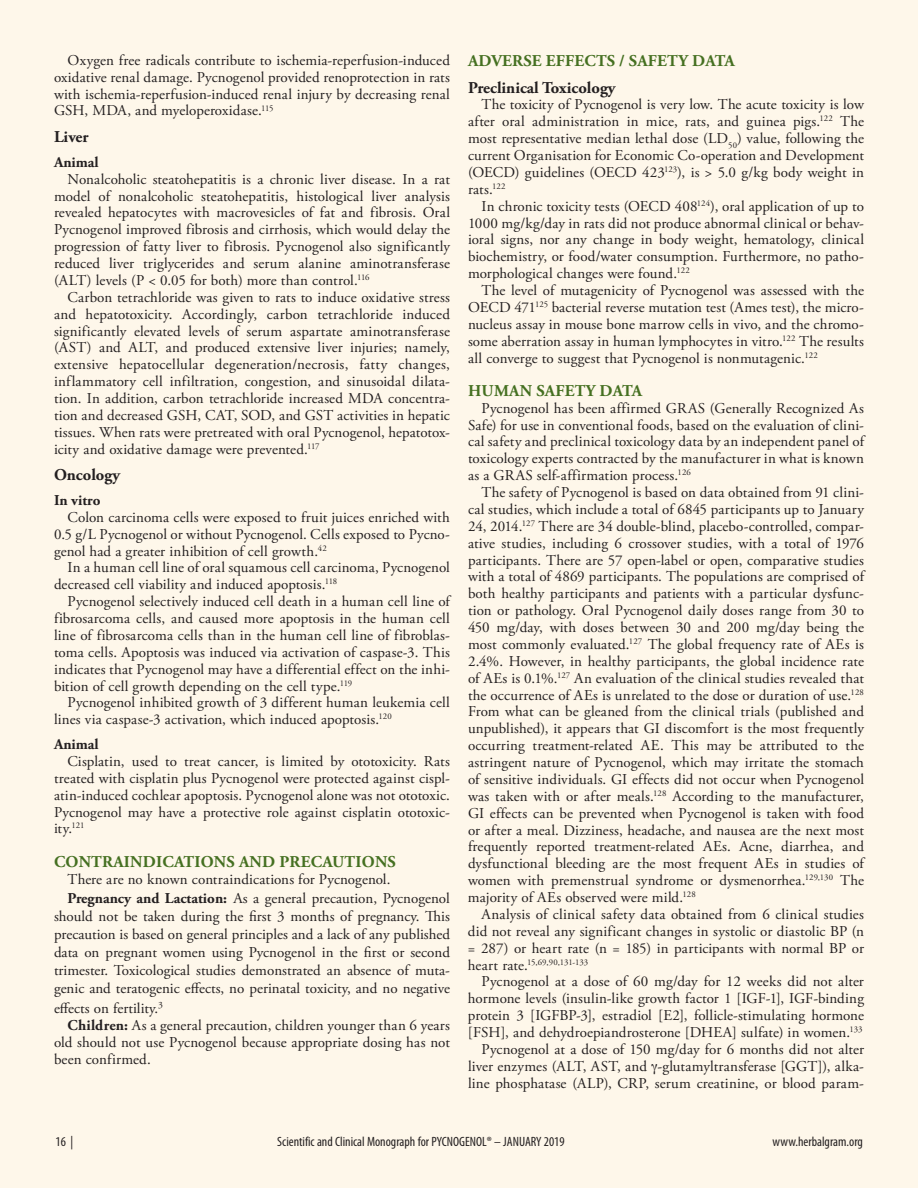
<style>
.page{position:relative;width:918px;height:1188px;background:#fef7ea}
.page>*{position:absolute;margin:0;border:0;box-sizing:border-box;transform-origin:0 0}
.Monograph_Heading{font:700 16.5px "Adobe Garamond Pro";letter-spacing:.015em;color:#457021}
.Monograph_Sub_Headin{font:700 16.5px "Adobe Garamond Pro";color:#231f20}
.HG_body{font:15px/16.8px "Adobe Garamond Pro";letter-spacing:.005em;color:#231f20;text-align:justify}
.Monograph_Sub_Sub_He{font:700 15px "Adobe Garamond Pro";color:#231f20}
.t1{font:condensed 13.5px "Myriad Pro";color:#231f20}
.HG_body-2{font:8.7px "Adobe Garamond Pro";letter-spacing:-.005em;color:#231f20}
.s1{font-weight:700}
.s2{font-size:15px}
</style>
<div class="page">
<p class="HG_body" style="left:54px;top:52px;width:398px;text-indent:14px">Oxygen free radicals contribute to ischemia-reperfusion-induced oxidative renal damage. Pycnogenol provided renoprotection in rats with ischemia-reperfusion-induced renal injury by decreasing renal GSH, MDA, and myeloperoxidase.<sup>115</sup></p>
<p class="Monograph_Sub_Headin" style="left:54px;top:127px;width:36px">Liver</p>
<p class="Monograph_Sub_Sub_He" style="left:54px;top:153px;width:46px">Animal</p>
<p class="HG_body" style="left:54px;top:171px;width:398px;text-indent:14px">Nonalcoholic steatohepatitis is a chronic liver disease. In a rat model of nonalcoholic steatohepatitis, histological liver analysis revealed hepatocytes with macrovesicles of fat and fibrosis. Oral Pycnogenol improved fibrosis and cirrhosis, which would delay the progression of fatty liver to fibrosis. Pycnogenol also significantly reduced liver triglycerides and serum alanine aminotransferase (ALT) levels (P &lt; 0.05 for both) more than control.<sup>116</sup></p>
<p class="HG_body" style="left:54px;top:289px;width:398px;text-indent:14px">Carbon tetrachloride was given to rats to induce oxidative stress and hepatotoxicity. Accordingly, carbon tetrachloride induced significantly elevated levels of serum aspartate aminotransferase (AST) and ALT, and produced extensive liver injuries; namely, extensive hepatocellular degeneration/necrosis, fatty changes, inflammatory cell infiltration, congestion, and sinusoidal dilata&shy;tion. In addition, carbon tetrachloride increased MDA concentra&shy;tion and decreased GSH, CAT, SOD, and GST activities in hepatic tissues. When rats were pretreated with oral Pycnogenol, hepatotox&shy;icity and oxidative damage were prevented.<sup>117</sup></p>
<p class="Monograph_Sub_Headin" style="left:54px;top:465px;width:68px">Oncology</p>
<p class="Monograph_Sub_Sub_He" style="left:54px;top:491px;width:48px">In vitro</p>
<p class="HG_body" style="left:54px;top:509px;width:398px;text-indent:14px">Colon carcinoma cells were exposed to fruit juices enriched with 0.5 g/L Pycnogenol or without Pycnogenol. Cells exposed to Pycno&shy;genol had a greater inhibition of cell growth.<sup>42</sup></p>
<p class="HG_body" style="left:54px;top:560px;width:397px;text-indent:14px">In a human cell line of oral squamous cell carcinoma, Pycnogenol decreased cell viability and induced apoptosis.<sup>118</sup></p>
<p class="HG_body" style="left:54px;top:594px;width:398px;text-indent:14px">Pycnogenol selectively induced cell death in a human cell line of fibrosarcoma cells, and caused more apoptosis in the human cell line of fibrosarcoma cells than in the human cell line of fibroblas&shy;toma cells. Apoptosis was induced via activation of caspase-3. This indicates that Pycnogenol may have a differential effect on the inhi&shy;bition of cell growth depending on the cell type.<sup>119</sup></p>
<p class="HG_body" style="left:54px;top:695px;width:397px;text-indent:14px">Pycnogenol inhibited growth of 3 different human leukemia cell lines via caspase-3 activation, which induced apoptosis.<sup>120</sup></p>
<p class="Monograph_Sub_Sub_He" style="left:54px;top:736px;width:46px">Animal</p>
<p class="HG_body" style="left:54px;top:753px;width:398px;text-indent:14px">Cisplatin, used to treat cancer, is limited by ototoxicity. Rats treated with cisplatin plus Pycnogenol were protected against cispl&shy;atin-induced cochlear apoptosis. Pycnogenol alone was not ototoxic.<br>Pycnogenol may have a protective role against cisplatin ototoxic&shy;ity.<sup>121</sup></p>
<p class="Monograph_Heading" style="left:54px;top:852px;width:343px">CONTRAINDICATIONS AND PRECAUTIONS</p>
<p class="HG_body" style="left:68px;top:871px;width:324px">There are no known contraindications for Pycnogenol.</p>
<p class="HG_body" style="left:54px;top:890px;width:398px;line-height:18px;text-indent:14px"><span class="s1">Pregnancy and Lactation:</span> As a general precaution, Pycnogenol should not be taken during the first 3 months of pregnancy. This precaution is based on general principles and a lack of any published data on pregnant women using Pycnogenol in the first or second trimester. Toxicological studies demonstrated an absence of muta&shy;genic and teratogenic effects, no perinatal toxicity, and no negative</p>
<p class="HG_body" style="left:54px;top:1001px;width:110px">effects on fertility.<sup>3</sup></p>
<p class="HG_body" style="left:54px;top:1018px;width:397px;text-indent:14px"><span class="s1">Children:</span> As a general precaution, children younger than 6 years old should not use Pycnogenol because appropriate dosing has not been confirmed.</p>
<p class="Monograph_Heading" style="left:468px;top:51px;width:268px">ADVERSE EFFECTS / SAFETY DATA</p>
<p class="Monograph_Sub_Headin" style="left:468px;top:78px;width:149px">Preclinical Toxicology</p>
<p class="HG_body" style="left:468px;top:97px;width:398px;text-indent:14px">The toxicity of Pycnogenol is very low. The acute toxicity is low after oral administration in mice, rats, and guinea pigs.<sup>122</sup> The most representative median lethal dose (LD<sub>50</sub>) value, following the current Organisation for Economic Co-operation and Development (OECD) guidelines (OECD 423<sup>123</sup>), is &gt; 5.0 g/kg body weight in rats.<sup>122</sup></p>
<p class="HG_body" style="left:468px;top:198px;width:398px;text-indent:14px">In chronic toxicity tests (OECD 408<sup>124</sup>), oral application of up to 1000 mg/kg/day in rats did not produce abnormal clinical or behav&shy;ioral signs, nor any change in body weight, hematology, clinical biochemistry, or food/water consumption. Furthermore, no patho&shy;morphological changes were found.<sup>122</sup></p>
<p class="HG_body" style="left:468px;top:282px;width:398px;text-indent:14px">The level of mutagenicity of Pycnogenol was assessed with the OECD 471<sup>125</sup> bacterial reverse mutation test (Ames test), the micro&shy;nucleus assay in mouse bone marrow cells in vivo, and the chromo&shy;some aberration assay in human lymphocytes in vitro.<sup>122</sup> The results all converge to suggest that Pycnogenol is nonmutagenic.<sup>122</sup></p>
<p class="Monograph_Heading" style="left:468px;top:381px;width:176px">HUMAN SAFETY DATA</p>
<p class="HG_body" style="left:468px;top:400px;width:398px;text-indent:14px">Pycnogenol has been affirmed GRAS (Generally Recognized As Safe) for use in conventional foods, based on the evaluation of clini&shy;cal safety and preclinical toxicology data by an independent panel of toxicology experts contracted by the manufacturer in what is known as a GRAS self-affirmation process.<sup>126</sup></p>
<p class="HG_body" style="left:468px;top:484px;width:398px;text-indent:14px">The safety of Pycnogenol is based on data obtained from 91 clini&shy;cal studies, which include a total of 6845 participants up to January 24, 2014.<sup>127</sup> There are 34 double-blind, placebo-controlled, compar&shy;ative studies, including 6 crossover studies, with a total of 1976 participants. There are 57 open-label or open, comparative studies with a total of 4869 participants. The populations are comprised of both healthy participants and patients with a particular dysfunc&shy;tion or pathology. Oral Pycnogenol daily doses range from 30 to 450 mg/day, with doses between 30 and 200 mg/day being the most commonly evaluated.<sup>127</sup> The global frequency rate of AEs is 2.4%. However, in healthy participants, the global incidence rate of AEs is 0.1%.<sup>127</sup> An evaluation of the clinical studies revealed that the occurrence of AEs is unrelated to the dose or duration of use.<sup>128<br></sup>From what can be gleaned from the clinical trials (published and unpublished), it appears that GI discomfort is the most frequently occurring treatment-related AE. This may be attributed to the astringent nature of Pycnogenol, which may irritate the stomach of sensitive individuals. GI effects did not occur when Pycnogenol was taken with or after meals.<sup>128</sup> According to the manufacturer, GI effects can be prevented when Pycnogenol is taken with food or after a meal. Dizziness, headache, and nausea are the next most frequently reported treatment-related AEs. Acne, diarrhea, and dysfunctional bleeding are the most frequent AEs in studies of women with premenstrual syndrome or dysmenorrhea.<sup>129,130</sup> The majority of AEs observed were mild.<sup>128</sup></p>
<p class="HG_body" style="left:468px;top:906px;width:398px;text-indent:14px">Analysis of clinical safety data obtained from 6 clinical studies did not reveal any significant changes in systolic or diastolic BP (n = 287) or heart rate (n = 185) in participants with normal BP or</p>
<p class="HG_body-2" style="left:468px;top:957px;width:122px"><span class="s2">heart rate.</span>15,69,90,131-133</p>
<p class="HG_body" style="left:468px;top:974px;width:398px;text-indent:14px">Pycnogenol at a dose of 60 mg/day for 12 weeks did not alter hormone levels (insulin-like growth factor 1 [IGF-1], IGF-binding protein 3 [IGFBP-3], estradiol [E2], follicle-stimulating hormone [FSH], and dehydroepiandrosterone [DHEA] sulfate) in women.<sup>133</sup></p>
<p class="HG_body" style="left:468px;top:1041px;width:398px;text-indent:14px">Pycnogenol at a dose of 150 mg/day for 6 months did not alter liver enzymes (ALT, AST, and -glutamyltransferase [GGT]), alka&shy;line phosphatase (ALP), CRP, serum creatinine, or blood param-</p>
<p class="t1" style="left:56px;top:1134px;width:19px">16 |</p>
<p class="t1" style="left:277px;top:1134px;width:289px">Scientific and Clinical Monograph for PYCNOGENOL® – JANUARY 2019</p>
<p class="t1" style="left:773px;top:1134px;width:92px">www.herbalgram.org</p>
</div>
